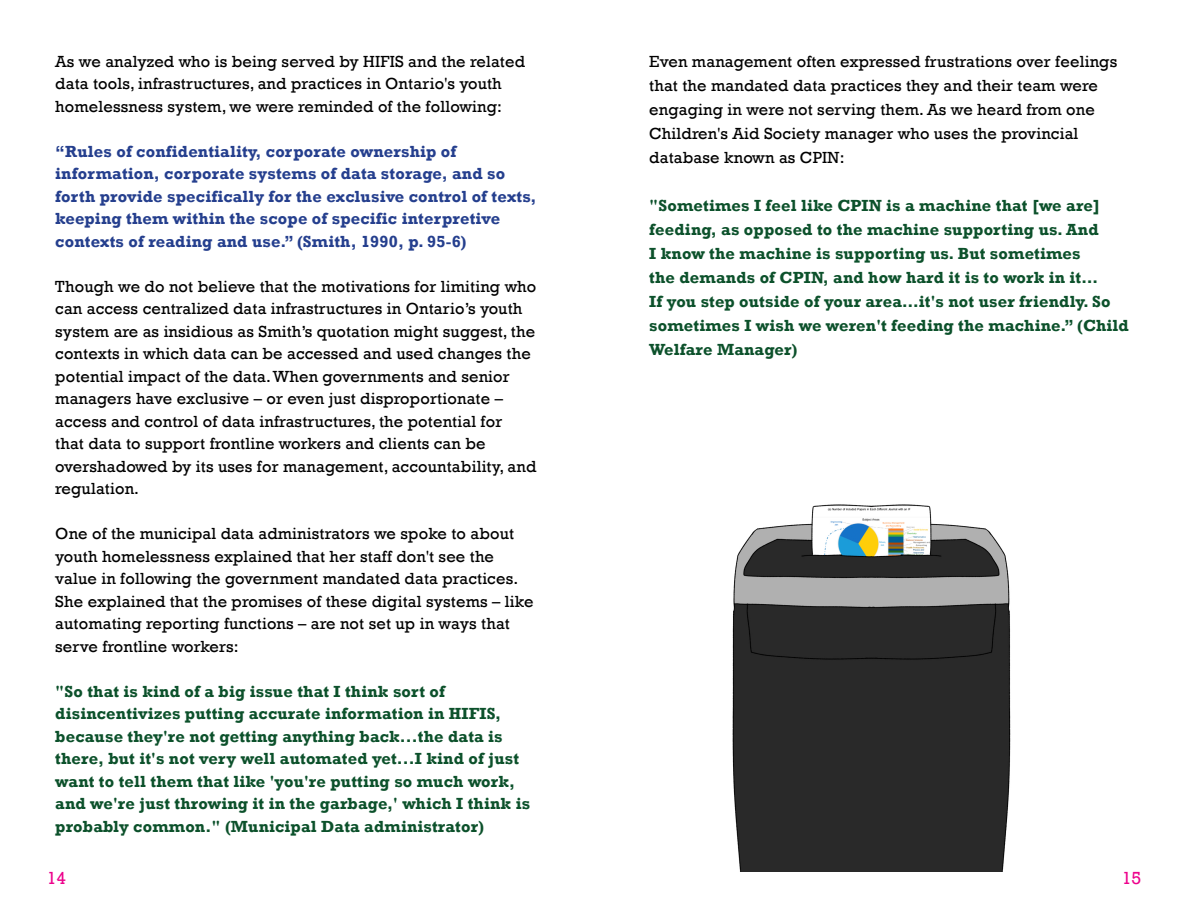
<style>
.page{position:relative;width:1188px;height:918px;background:#fff}
.page>*{position:absolute;margin:0;border:0;box-sizing:border-box;transform-origin:0 0}
.t1{font:18px "Rockwell";color:#ed028c}
.t2{font:16.5px/22.5px "Rockwell";letter-spacing:.01em;color:#000}
.t3{font:700 16.5px/22.5px "Rockwell";letter-spacing:.01em;color:#0c512b}
.t4{font:700 16.5px/22.5px "Rockwell";letter-spacing:.01em;color:#253f8e}
</style>
<div class="page">
<img style="left:732px;top:504px;width:279px;height:367px">
<p class="t2" style="left:55px;top:50px;width:471px">As we analyzed who is being served by HIFIS and the related data tools, infrastructures, and practices in Ontario's youth homelessness system, we were reminded of the following:</p>
<p class="t4" style="left:55px;top:140px;width:482px">“Rules of confidentiality, corporate ownership of information, corporate systems of data storage, and so forth provide specifically for the exclusive control of texts, keeping them within the scope of specific interpretive contexts of reading and use.” (Smith, 1990, p. 95-6)</p>
<p class="t2" style="left:55px;top:275px;width:483px">Though we do not believe that the motivations for limiting who can access centralized data infrastructures in Ontario’s youth system are as insidious as Smith’s quotation might suggest, the contexts in which data can be accessed and used changes the potential impact of the data. When governments and senior managers have exclusive – or even just disproportionate – access and control of data infrastructures, the potential for<br>that data to support frontline workers and clients can be overshadowed by its uses for management, accountability, and regulation.</p>
<p class="t2" style="left:55px;top:523px;width:480px">One of the municipal data administrators we spoke to about youth homelessness explained that her staff don't see the value in following the government mandated data practices.<br>She explained that the promises of these digital systems – like automating reporting functions – are not set up in ways that serve frontline workers:</p>
<p class="t3" style="left:55px;top:680px;width:476px">"So that is kind of a big issue that I think sort of disincentivizes putting accurate information in HIFIS, because they're not getting anything back...the data is there, but it's not very well automated yet...I kind of just want to tell them that like 'you're putting so much work, and we're just throwing it in the garbage,' which I think is probably common." (Municipal Data administrator)</p>
<p class="t1" style="left:47px;top:867px;width:21px">14</p>
<p class="t2" style="left:649px;top:49px;width:470px;line-height:24px">Even management often expressed frustrations over feelings that the mandated data practices they and their team were engaging in were not serving them. As we heard from one Children's Aid Society manager who uses the provincial database known as CPIN:</p>
<p class="t3" style="left:649px;top:193px;width:481px;line-height:24px">"Sometimes I feel like CPIN is a machine that [we are] feeding, as opposed to the machine supporting us. And<br>I know the machine is supporting us. But sometimes<br>the demands of CPIN, and how hard it is to work in it…<br>If you step outside of your area…it's not user friendly. So sometimes I wish we weren't feeding the machine.” (Child Welfare Manager)</p>
<p class="t1" style="left:1122px;top:867px;width:21px">15</p>
</div>
